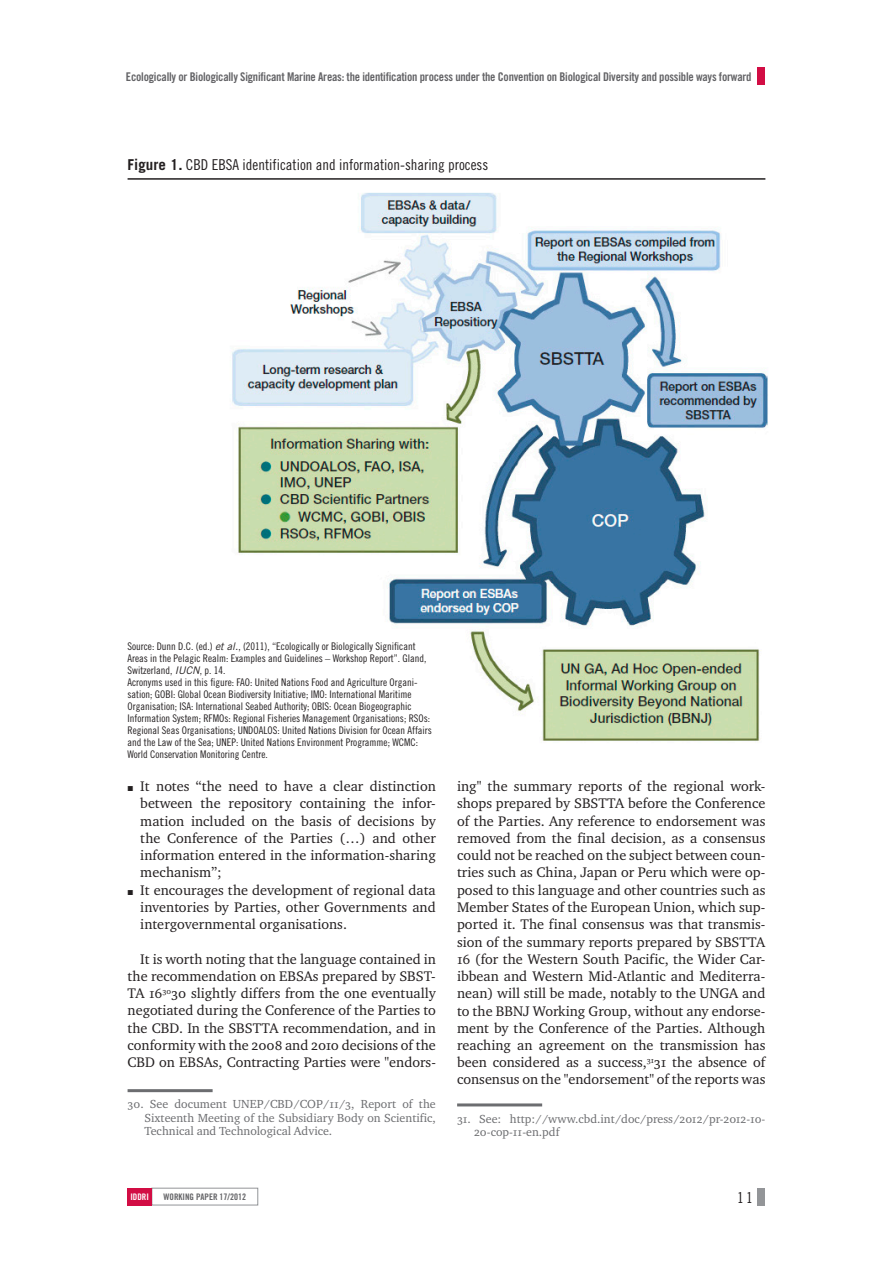
<style>
.page{position:relative;width:893px;height:1263px;background:#fff}
.page>*{position:absolute;margin:0;border:0;box-sizing:border-box;transform-origin:0 0}
.t1{font:15px "Trade Gothic Cond Eighteen";color:#231f20}
.t2{font:14.25px/17.2px "Charter ITC";letter-spacing:.005em;color:#231f20;text-align:justify}
.t3{font:12px/13.5px "Charter ITC";color:#6c6d70;text-align:justify}
.t4{font:12px "Trade Gothic Bold Cond Twenty";letter-spacing:-.02em;color:#636366}
.t5{font:10.5px/12px "Trade Gothic Cond Eighteen";color:#231f20}
.t6{font:9px "Trade Gothic Bold Cond Twenty";color:#636366}
.t7{font:9px "Trade Gothic Bold Cond Twenty";color:#fff}
.s1{font-family:"Trade Gothic";font-weight:700}
.s2{font-family:"Trade Gothic";font-style:italic}
</style>
<div class="page">
<div style="left:757px;top:68px;width:8px;height:17px;background:#d20d44"></div>
<div style="left:152px;top:1188px;width:106px;height:17px;border:1px solid #939598"></div>
<div style="left:128px;top:1188px;width:24px;height:17px;background:#d20d44"></div>
<div style="left:757px;top:1188px;width:8px;height:17px;background:#939598"></div>
<hr style="left:128px;top:1089px;width:85px;height:3px;background:#6c6d70">
<hr style="left:457px;top:1103px;width:85px;height:3px;background:#6c6d70">
<img style="left:232px;top:193px;width:536px;height:548px">
<hr style="left:128px;top:178px;width:637px;height:2px;background:#231f20">
<p class="t4" style="left:126px;top:69px;width:627px">Ecologically or Biologically Significant Marine Areas: the identification process under the Convention on Biological Diversity and possible ways forward</p>
<p class="t1" style="left:128px;top:155px;width:362px"><span class="s1">Figure 1.</span> CBD EBSA identification and information-sharing process</p>
<p class="t5" style="left:128px;top:640px;width:306px">Source: Dunn D.C. (ed.) <span class="s2">et al.</span>, (2011), “Ecologically or Biologically Significant Areas in the Pelagic Realm: Examples and Guidelines – Workshop Report”. Gland, Switzerland, <span class="s2">IUCN</span>, p. 14.<br>Acronyms used in this figure: FAO: United Nations Food and Agriculture Organi&shy;sation; GOBI: Global Ocean Biodiversity Initiative; IMO: International Maritime Organisation; ISA: International Seabed Authority; OBIS: Ocean Biogeographic Information System; RFMOs: Regional Fisheries Management Organisations; RSOs:<br>Regional Seas Organisations; UNDOALOS: United Nations Division for Ocean Affairs and the Law of the Sea; UNEP: United Nations Environment Programme; WCMC:<br>World Conservation Monitoring Centre.</p>
<p class="t2" style="left:140px;top:778px;width:297px;text-align:left">It notes “the need to have a clear distinction between the repository containing the infor&shy;mation included on the basis of decisions by the Conference of the Parties (…) and other information entered in the information-sharing mechanism”;<br>It encourages the development of regional data inventories by Parties, other Governments and intergovernmental organisations.</p>
<p class="t2" style="left:128px;top:950px;width:310px;text-indent:13px">It is worth noting that the language contained in the recommendation on EBSAs prepared by SBST-TA 16<sup>30</sup>30 slightly differs from the one eventually negotiated during the Conference of the Parties to the CBD. In the SBSTTA recommendation, and in conformity with the 2008 and 2010 decisions of the CBD on EBSAs, Contracting Parties were "endors-</p>
<p class="t3" style="left:145px;top:1097px;width:293px;text-indent:-17px">30. See document UNEP/CBD/COP/11/3, Report of the Sixteenth Meeting of the Subsidiary Body on Scientific, Technical and Technological Advice.</p>
<p class="t2" style="left:457px;top:778px;width:310px">ing" the summary reports of the regional work&shy;shops prepared by SBSTTA before the Conference of the Parties. Any reference to endorsement was removed from the final decision, as a consensus could not be reached on the subject between coun&shy;tries such as China, Japan or Peru which were op&shy;posed to this language and other countries such as Member States of the European Union, which sup&shy;ported it. The final consensus was that transmis&shy;sion of the summary reports prepared by SBSTTA 16 (for the Western South Pacific, the Wider Car&shy;ibbean and Western Mid-Atlantic and Mediterra&shy;nean) will still be made, notably to the UNGA and to the BBNJ Working Group, without any endorse&shy;ment by the Conference of the Parties. Although reaching an agreement on the transmission has been considered as a success,<sup>31</sup>31 the absence of consensus on the "endorsement" of the reports was</p>
<p class="t3" style="left:474px;top:1112px;width:293px;text-indent:-17px">31. See: http://www.cbd.int/doc/press/2012/pr-2012-10-<br>20-cop-11-en.pdf</p>
<p class="t7" style="left:130px;top:1191px;width:20px">Iddri</p>
<p class="t6" style="left:164px;top:1191px;width:84px">working paper 17/2012</p>
<p class="t1" style="left:737px;top:1188px;width:17px">11</p>
</div>
